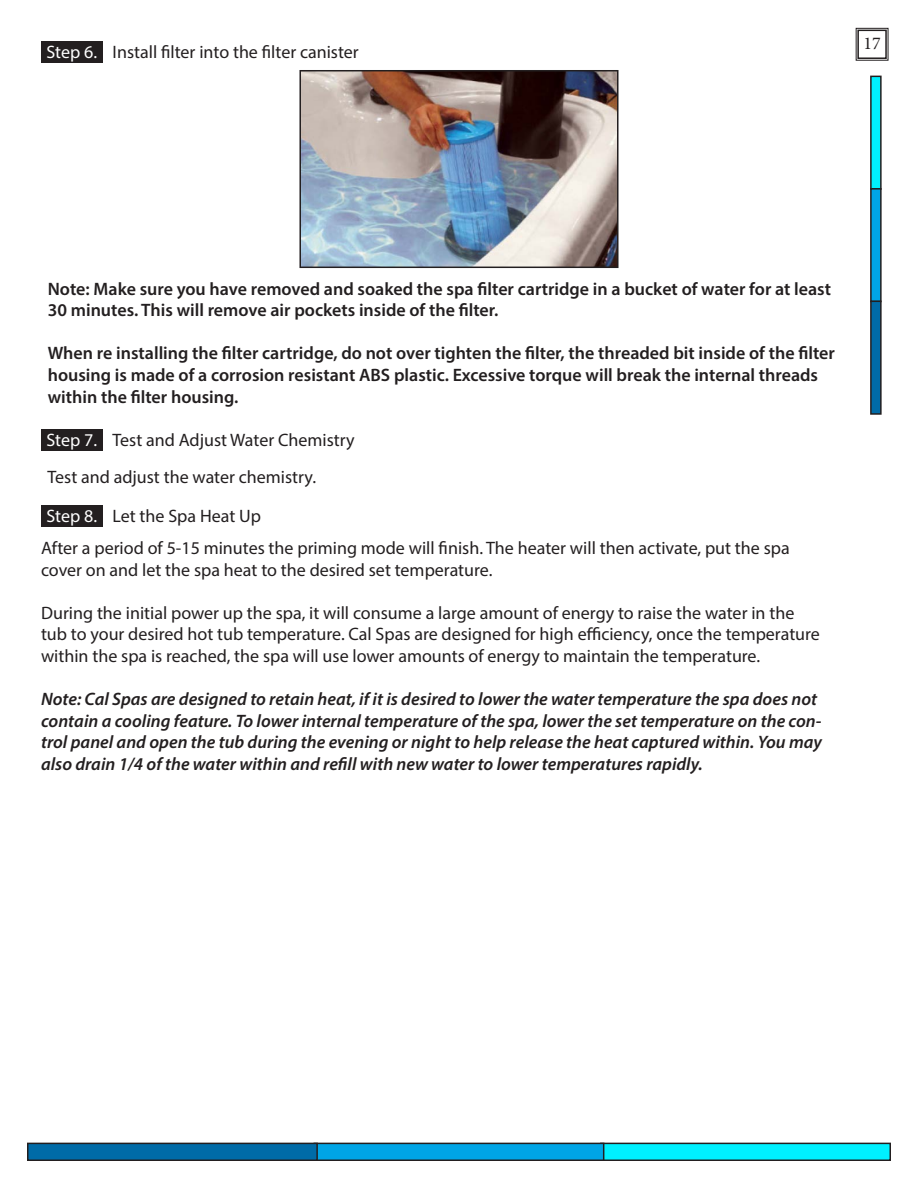
<style>
.page{position:relative;width:918px;height:1188px;background:#fff}
.page>*{position:absolute;margin:0;border:0;box-sizing:border-box;transform-origin:0 0}
.t1{font:18px/21.6px "Myriad Pro";color:#231f20}
.t2{font:italic 600 18px/21.6px "Myriad Pro";color:#231f20}
.t3{font:600 18px/21.6px "Myriad Pro";color:#231f20}
.t4{font:18px "Myriad Pro";letter-spacing:-.005em;color:#fff}
.t5{font:18px "Minion Pro";color:#231f20}
</style>
<div class="page">
<div style="left:871px;top:76px;width:10px;height:113px;background:#00f0ff"></div>
<div style="left:870px;top:76px;width:12px;height:114px;border:2px solid #231f20"></div>
<div style="left:871px;top:189px;width:10px;height:112px;background:#00a5e6"></div>
<div style="left:870px;top:188px;width:12px;height:114px;border:2px solid #231f20"></div>
<div style="left:871px;top:301px;width:10px;height:113px;background:#006ba7"></div>
<div style="left:870px;top:301px;width:12px;height:114px;border:2px solid #231f20"></div>
<svg style="left:856px;top:28px;width:33px;height:33px"></svg>
<div style="left:857px;top:30px;width:30px;height:29px;border:2px solid #231f20"></div>
<div style="left:601px;top:1143px;width:289px;height:17px;background:#00f0ff"></div>
<div style="left:600px;top:1143px;width:291px;height:18px;border:2px solid #231f20"></div>
<div style="left:314px;top:1143px;width:290px;height:17px;background:#00a5e6"></div>
<div style="left:314px;top:1143px;width:290px;height:18px;border:2px solid #231f20"></div>
<div style="left:28px;top:1143px;width:289px;height:17px;background:#006ba7"></div>
<div style="left:27px;top:1143px;width:291px;height:18px;border:2px solid #231f20"></div>
<div style="left:41px;top:41px;width:62px;height:21px;background:#231f20"></div>
<img style="left:302px;top:73px;width:314px;height:192px">
<div style="left:299px;top:70px;width:320px;height:198px;border:2px solid #231f20"></div>
<div style="left:41px;top:430px;width:62px;height:21px;background:#231f20"></div>
<div style="left:41px;top:505px;width:62px;height:21px;background:#231f20"></div>
<p class="t4" style="left:46px;top:40px;width:52px">Step 6.</p>
<p class="t1" style="left:113px;top:40px;width:248px">Install filter into the filter canister</p>
<p class="t5" style="left:863px;top:31px;width:19px">17</p>
<p class="t3" style="left:48px;top:277px;width:785px">Note: Make sure you have removed and soaked the spa filter cartridge in a bucket of water for at least<br>30 minutes. This will remove air pockets inside of the filter.</p>
<p class="t3" style="left:48px;top:342px;width:789px">When re installing the filter cartridge, do not over tighten the filter, the threaded bit inside of the filter housing is made of a corrosion resistant ABS plastic. Excessive torque will break the internal threads within the filter housing.</p>
<p class="t4" style="left:46px;top:429px;width:52px">Step 7.</p>
<p class="t1" style="left:113px;top:429px;width:244px">Test and Adjust Water Chemistry</p>
<p class="t1" style="left:48px;top:466px;width:270px">Test and adjust the water chemistry.</p>
<p class="t4" style="left:46px;top:505px;width:52px">Step 8.</p>
<p class="t1" style="left:113px;top:505px;width:150px">Let the Spa Heat Up</p>
<p class="t1" style="left:41px;top:537px;width:750px">After a period of 5-15 minutes the priming mode will finish. The heater will then activate, put the spa cover on and let the spa heat to the desired set temperature.</p>
<p class="t1" style="left:41px;top:602px;width:780px">During the initial power up the spa, it will consume a large amount of energy to raise the water in the tub to your desired hot tub temperature. Cal Spas are designed for high efficiency, once the temperature within the spa is reached, the spa will use lower amounts of energy to maintain the temperature.</p>
<p class="t2" style="left:41px;top:688px;width:782px">Note: Cal Spas are designed to retain heat, if it is desired to lower the water temperature the spa does not contain a cooling feature. To lower internal temperature of the spa, lower the set temperature on the con&shy;trol panel and open the tub during the evening or night to help release the heat captured within. You may also drain 1/4 of the water within and refill with new water to lower temperatures rapidly.</p>
</div>
